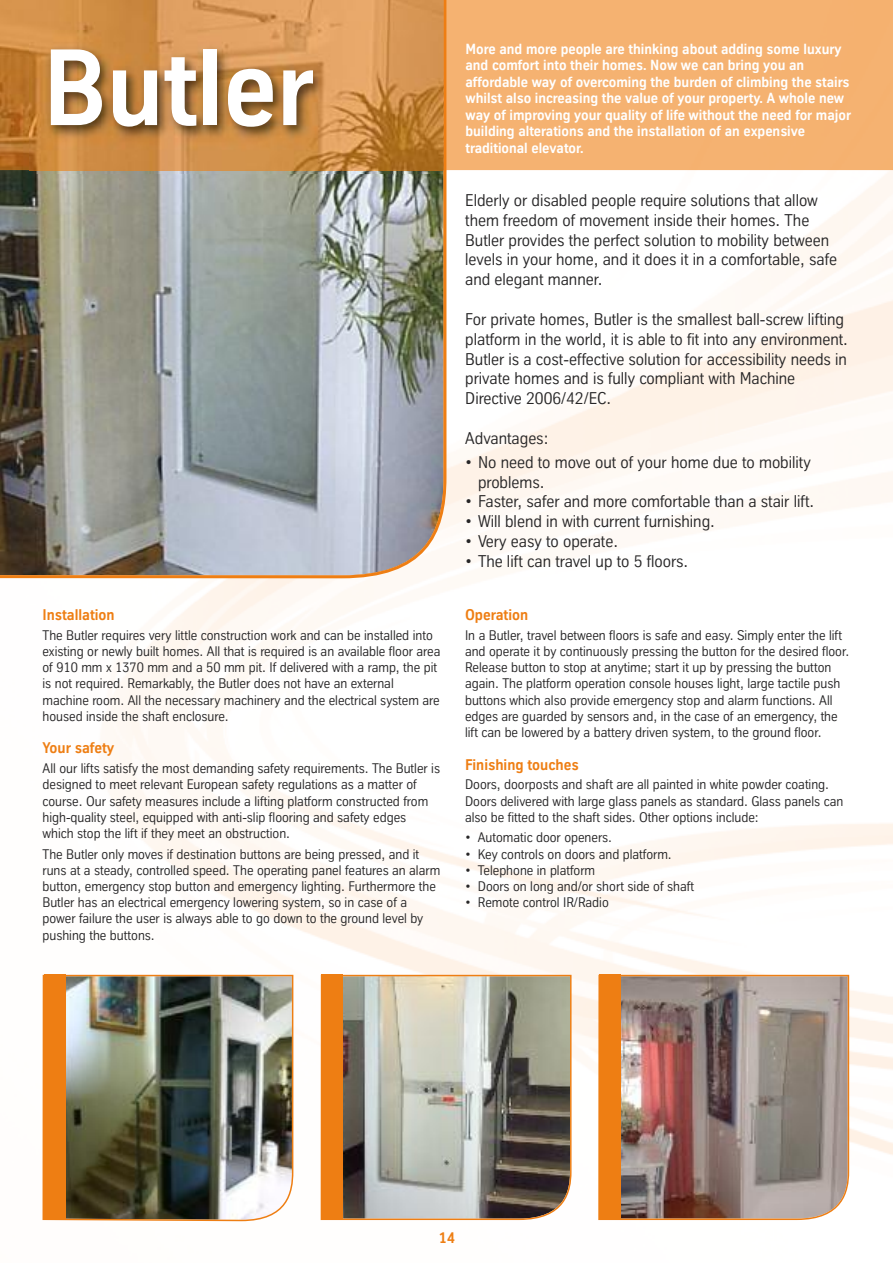
<style>
.page{position:relative;width:893px;height:1263px;background:#fff}
.page>*{position:absolute;margin:0;border:0;box-sizing:border-box;transform-origin:0 0}
.t1{font:700 105px "TK Type";color:#fff}
.t2{font:16.5px/19.8px "TK Type";color:#272627}
.t3{font:700 15px "TK Type";color:#ee7e13}
.t4{font:700 14.25px/16.5px "TK Type";color:#fff}
.t5{font:13.5px/16.2px "TK Type";color:#272627}
</style>
<div class="page">
<img style="left:0;top:170px;width:893px;height:1052px">
<img style="left:0;top:170px;width:446px;height:408px">
<div style="left:446px;top:0;width:447px;height:170px;background:#f5b271"></div>
<img style="left:0;top:0;width:443px;height:170px">
<img style="left:30px;top:31px;width:412px;height:142px">
<img style="left:43px;top:975px;width:250px;height:246px">
<svg style="left:343px;top:975px;width:229px;height:245px;background:#9d9a8f"></svg>
<div style="left:44px;top:974px;width:21px;height:246px;background:#ee7e13"></div>
<div style="left:321px;top:975px;width:22px;height:245px;background:#ee7e13"></div>
<img style="left:598px;top:975px;width:251px;height:245px">
<div style="left:599px;top:975px;width:21px;height:245px;background:#ee7e13"></div>
<h1 class="t1" style="left:43px;top:32px;width:273px">Butler</h1>
<p class="t3" style="left:43px;top:607px;width:74px">Installation</p>
<p class="t5" style="left:43px;top:627px;width:399px">The Butler requires very little construction work and can be installed into existing or newly built homes. All that is required is an available floor area of 910 mm x 1370 mm and a 50 mm pit. If delivered with a ramp, the pit is not required. Remarkably, the Butler does not have an external machine room. All the necessary machinery and the electrical system are housed inside the shaft enclosure.</p>
<p class="t3" style="left:43px;top:740px;width:73px">Your safety</p>
<p class="t5" style="left:43px;top:760px;width:399px">All our lifts satisfy the most demanding safety requirements. The Butler is designed to meet relevant European safety regulations as a matter of course. Our safety measures include a lifting platform constructed from high-quality steel, equipped with anti-slip flooring and safety edges which stop the lift if they meet an obstruction.</p>
<p class="t5" style="left:43px;top:846px;width:399px">The Butler only moves if destination buttons are being pressed, and it runs at a steady, controlled speed. The operating panel features an alarm button, emergency stop button and emergency lighting. Furthermore the Butler has an electrical emergency lowering system, so in case of a power failure the user is always able to go down to the ground level by pushing the buttons.</p>
<p class="t4" style="left:465px;top:41px;width:387px">More and more people are thinking about adding some luxury and comfort into their homes. Now we can bring you an affordable way of overcoming the burden of climbing the stairs whilst also increasing the value of your property. A whole new way of improving your quality of life without the need for major building alterations and the installation of an expensive</p>
<p class="t4" style="left:465px;top:140px;width:120px">traditional elevator.</p>
<p class="t2" style="left:465px;top:190px;width:373px">Elderly or disabled people require solutions that allow them freedom of movement inside their homes. The Butler provides the perfect solution to mobility between levels in your home, and it does it in a comfortable, safe and elegant manner.</p>
<p class="t2" style="left:465px;top:309px;width:384px">For private homes, Butler is the smallest ball-screw lifting platform in the world, it is able to fit into any environment.<br>Butler is a cost-effective solution for accessibility needs in private homes and is fully compliant with Machine Directive 2006/42/EC.</p>
<p class="t2" style="left:465px;top:428px;width:85px">Advantages:</p>
<p class="t2" style="left:478px;top:452px;width:334px;text-indent:-13px">• No need to move out of your home due to mobility problems.</p>
<p class="t2" style="left:465px;top:492px;width:351px">• Faster, safer and more comfortable than a stair lift.</p>
<p class="t2" style="left:465px;top:512px;width:251px">• Will blend in with current furnishing.</p>
<p class="t2" style="left:465px;top:531px;width:154px">• Very easy to operate.</p>
<p class="t2" style="left:465px;top:551px;width:224px">• The lift can travel up to 5 floors.</p>
<p class="t3" style="left:465px;top:607px;width:65px">Operation</p>
<p class="t5" style="left:465px;top:627px;width:386px">In a Butler, travel between floors is safe and easy. Simply enter the lift and operate it by continuously pressing the button for the desired floor.<br>Release button to stop at anytime; start it up by pressing the button again. The platform operation console houses light, large tactile push buttons which also provide emergency stop and alarm functions. All edges are guarded by sensors and, in the case of an emergency, the lift can be lowered by a battery driven system, to the ground floor.</p>
<p class="t3" style="left:465px;top:756px;width:115px">Finishing touches</p>
<p class="t5" style="left:465px;top:777px;width:380px">Doors, doorposts and shaft are all painted in white powder coating.<br>Doors delivered with large glass panels as standard. Glass panels can also be fitted to the shaft sides. Other options include:</p>
<p class="t5" style="left:465px;top:829px;width:148px">• Automatic door openers.</p>
<p class="t5" style="left:465px;top:846px;width:208px">• Key controls on doors and platform.</p>
<p class="t5" style="left:465px;top:862px;width:132px">• Telephone in platform</p>
<p class="t5" style="left:465px;top:878px;width:231px">• Doors on long and/or short side of shaft</p>
<p class="t5" style="left:465px;top:894px;width:145px">• Remote control IR/Radio</p>
<p class="t3" style="left:438px;top:1229px;width:18px">14</p>
</div>
